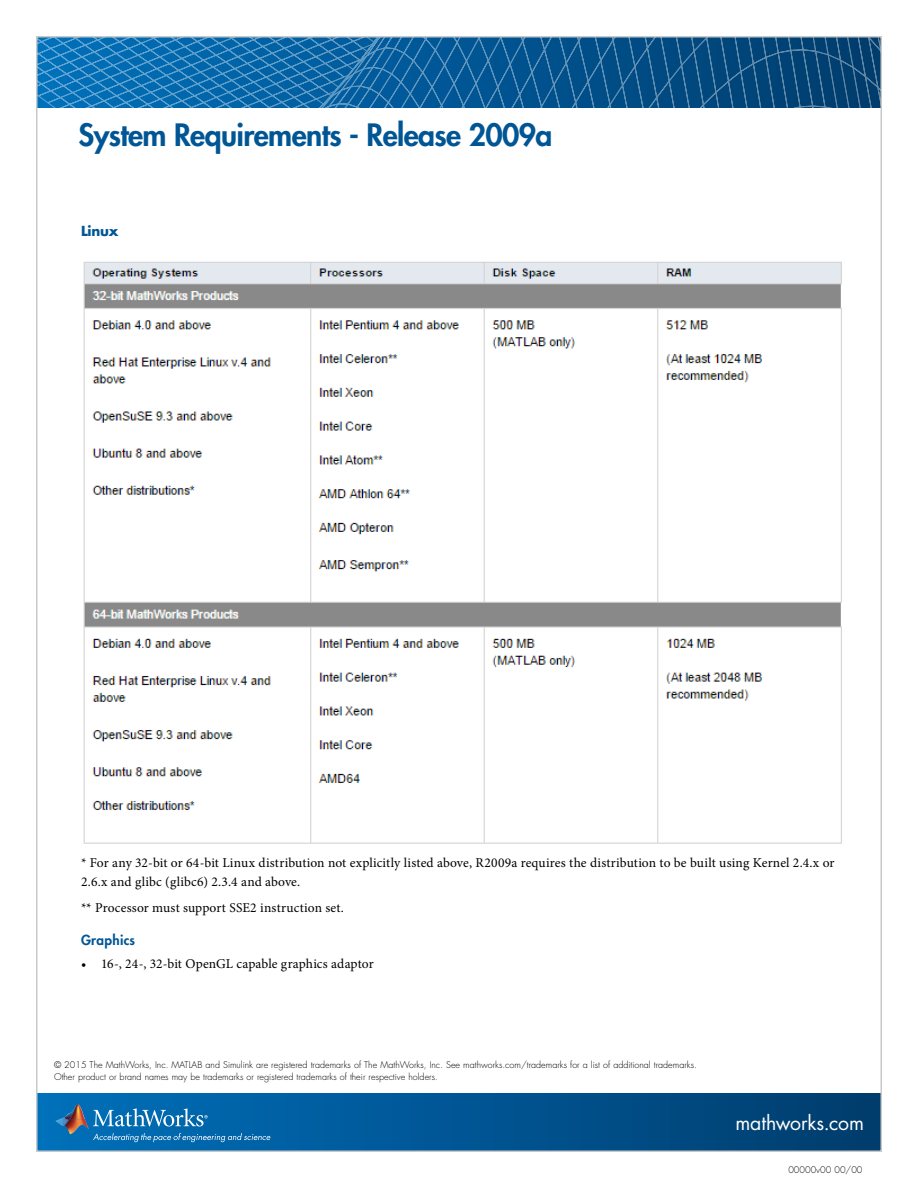
<style>
.page{position:relative;width:918px;height:1188px;background:#fff}
.page>*{position:absolute;margin:0;border:0;box-sizing:border-box;transform-origin:0 0}
.t1{font:800 30px "Futura Std";letter-spacing:-.02em;color:#005695}
.t2{font:19.5px "Futura Std";letter-spacing:-.005em;color:#fff}
.t3{font:13.5px/19.5px "Minion Pro";letter-spacing:.01em;color:#000}
.t4{font:800 13.5px "Futura Std";letter-spacing:.02em;color:#005695}
.t5{font:700 13.5px "Futura Std";letter-spacing:-.015em;color:#005695}
.t6{font:300 9px/11.2px "Futura Std";color:#000}
</style>
<div class="page">
<div style="left:37px;top:1094px;width:844px;height:57px;background:linear-gradient(to right,#0070bb,#003c6d)"></div>
<svg style="left:39px;top:39px;width:384px;height:69px"></svg>
<svg style="left:423px;top:39px;width:25px;height:69px"></svg>
<svg style="left:448px;top:39px;width:16px;height:69px"></svg>
<svg style="left:464px;top:39px;width:415px;height:69px"></svg>
<img style="left:64px;top:1104px;width:21px;height:15px">
<svg style="left:56px;top:1118px;width:8px;height:8px"></svg>
<img style="left:64px;top:1119px;width:25px;height:15px">
<svg style="left:93px;top:1133px;width:177px;height:9px"></svg>
<svg style="left:93px;top:1108px;width:115px;height:19px"></svg>
<img style="left:83px;top:261px;width:759px;height:583px">
<h1 class="t1" style="left:79px;top:116px;width:475px">System Requirements - Release 2009a</h1>
<h3 class="t5" style="left:81px;top:222px;width:39px">Linux</h3>
<h3 class="t3" style="left:81px;top:853px;width:755px">* For any 32-bit or 64-bit Linux distribution not explicitly listed above, R2009a requires the distribution to be built using Kernel 2.4.x or<br>2.6.x and glibc (glibc6) 2.3.4 and above.</h3>
<h3 class="t3" style="left:81px;top:898px;width:264px">** Processor must support SSE2 instruction set.</h3>
<h3 class="t4" style="left:81px;top:932px;width:56px">Graphics</h3>
<h3 class="t3" style="left:81px;top:954px;width:294px">• 16-, 24-, 32-bit OpenGL capable graphics adaptor</h3>
<p class="t6" style="left:54px;top:1060px;width:644px">© 2015 The MathWorks, Inc. MATLAB and Simulink are registered trademarks of The MathWorks, Inc. See mathworks.com/trademarks for a list of additional trademarks.<br>Other product or brand names may be trademarks or registered trademarks of their respective holders.</p>
<h2 class="t2" style="left:735px;top:1110px;width:130px">mathworks.com</h2>
<p class="t6" style="left:788px;top:1165px;width:76px">00000v00 00/00</p>
</div>
